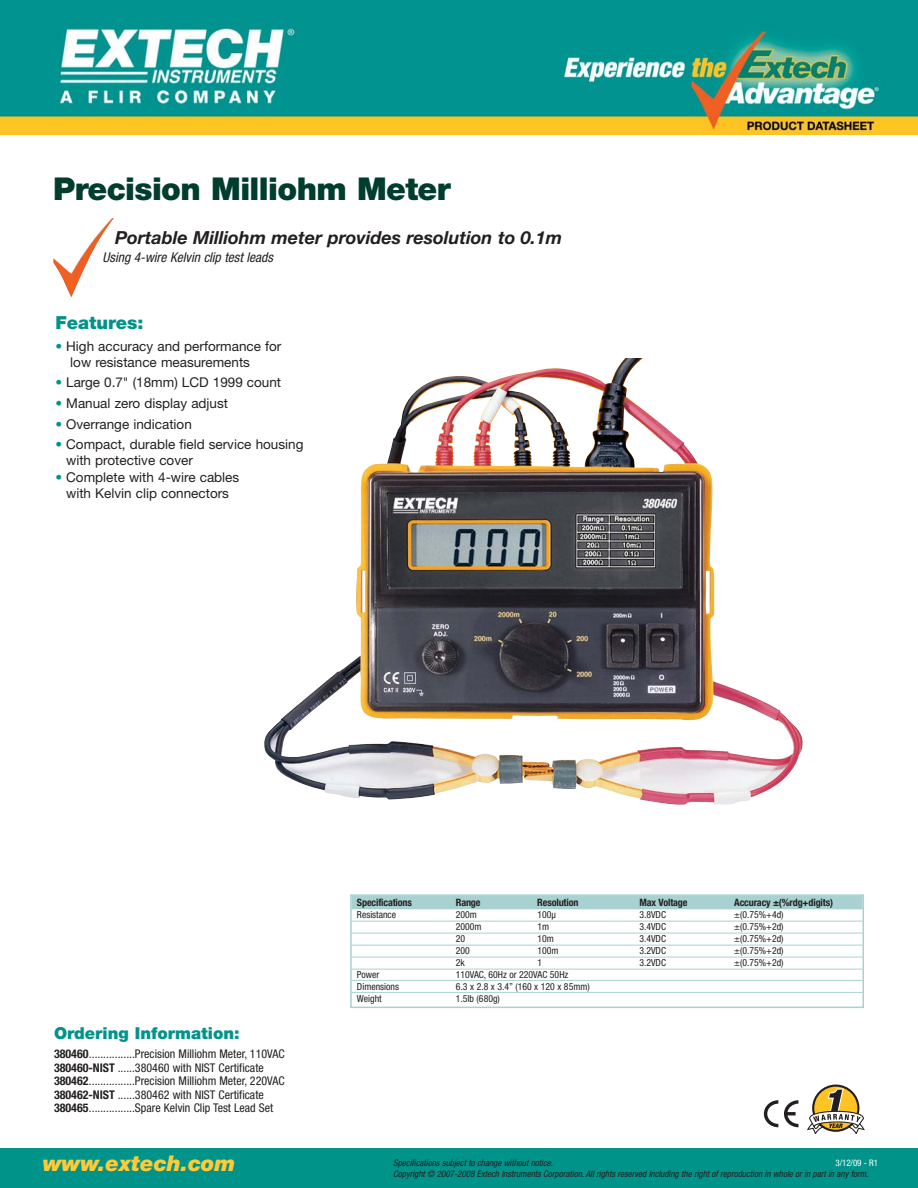
<style>
.page{position:relative;width:918px;height:1188px;background:#fff}
.page>*{position:absolute;margin:0;border:0;box-sizing:border-box;transform-origin:0 0}
.t1{font:900 31.5px "Helvetica Neue LT";letter-spacing:-.02em;color:#003d2c}
.t2{font:italic 900 21.75px "Helvetica Neue LT";color:#ffca38}
.t3{font:italic 700 18px "Helvetica Neue LT";color:#231f20}
.t4{font:900 18px "Helvetica Neue LT";color:#00938a}
.t5{font:900 16.5px "Helvetica Neue LT";color:#00938a}
.t6{font:13.5px/15.8px "Helvetica Neue LT";color:#231f20}
.t7{font:italic condensed 13.5px "Helvetica Neue LT";color:#231f20}
.t8{font:condensed 12px/13.5px "Helvetica Neue LT";color:#231f20}
.t9{font:700 condensed 10.2px "Helvetica Neue LT";letter-spacing:-.015em;color:#231f20}
.t10{font:condensed 9.75px "Helvetica Neue LT";color:#231f20}
.t11{font:italic condensed 9px "Helvetica Neue LT";color:#231f20}
.t12{font:condensed 9px "Helvetica Neue LT";color:#fff}
.s1{color:#00938a}
.s2{font-weight:700}
</style>
<div class="page">
<div style="left:0;top:1148px;width:918px;height:40px;background:#00938a"></div>
<img style="left:53px;top:218px;width:61px;height:80px">
<svg style="left:807px;top:1085px;width:58px;height:49px"></svg>
<img style="left:264px;top:359px;width:539px;height:446px">
<div style="left:350px;top:894px;width:514px;height:114px;border:2px solid #a8d2d1"></div>
<div style="left:352px;top:896px;width:511px;height:13px;background:#a8d2d1"></div>
<hr style="left:352px;top:921px;width:511px;height:1px;background:#a8d2d1">
<hr style="left:352px;top:933px;width:511px;height:1px;background:#a8d2d1">
<hr style="left:352px;top:945px;width:511px;height:1px;background:#a8d2d1">
<hr style="left:352px;top:957px;width:511px;height:1px;background:#a8d2d1">
<hr style="left:352px;top:969px;width:511px;height:1px;background:#a8d2d1">
<hr style="left:352px;top:980px;width:511px;height:1px;background:#a8d2d1">
<hr style="left:352px;top:992px;width:511px;height:1px;background:#a8d2d1">
<svg style="left:764px;top:1100px;width:14px;height:27px"></svg>
<svg style="left:784px;top:1100px;width:14px;height:27px"></svg>
<img style="left:0;top:0;width:918px;height:135px">
<h1 class="t1" style="left:53px;top:177px;width:399px">Precision Milliohm Meter</h1>
<h3 class="t3" style="left:115px;top:231px;width:449px">Portable Milliohm meter provides resolution to 0.1m</h3>
<p class="t7" style="left:103px;top:252px;width:172px">Using 4-wire Kelvin clip test leads</p>
<h3 class="t4" style="left:55px;top:316px;width:90px">Features:</h3>
<p class="t6" style="left:70px;top:340px;width:213px;text-indent:-15px"><span class="s1">•</span> High accuracy and performance for low resistance measurements</p>
<p class="t6" style="left:55px;top:376px;width:227px"><span class="s1">•</span> Large 0.7" (18mm) LCD 1999 count</p>
<p class="t6" style="left:55px;top:397px;width:174px"><span class="s1">•</span> Manual zero display adjust</p>
<p class="t6" style="left:55px;top:417px;width:138px"><span class="s1">•</span> Overrange indication</p>
<p class="t6" style="left:66px;top:438px;width:239px;text-indent:-11px"><span class="s1">•</span> Compact, durable field service housing with protective cover</p>
<p class="t6" style="left:55px;top:471px;width:185px;line-height:16.2px;text-align:center"><span class="s1">•</span> Complete with 4-wire cables with Kelvin clip connectors</p>
<h3 class="t5" style="left:54px;top:1027px;width:187px">Ordering Information:</h3>
<p class="t8" style="left:54px;top:1048px;width:232px"><span class="s2">380460</span>................Precision Milliohm Meter, 110VAC <span class="s2">380460-NIST</span> ......380460 with NIST Certificate <span class="s2">380462</span>................Precision Milliohm Meter, 220VAC <span class="s2">380462-NIST</span> ......380462 with NIST Certificate <span class="s2">380465</span>................Spare Kelvin Clip Test Lead Set</p>
<h2 class="t2" style="left:43px;top:1156px;width:194px">www.extech.com</h2>
<p class="t9" style="left:357px;top:899px;width:57px">Specifications</p>
<p class="t9" style="left:456px;top:899px;width:26px">Range</p>
<p class="t9" style="left:537px;top:899px;width:43px">Resolution</p>
<p class="t9" style="left:639px;top:899px;width:50px">Max Voltage</p>
<p class="t9" style="left:734px;top:899px;width:100px">Accuracy ±(%rdg+digits)</p>
<p class="t10" style="left:357px;top:911px;width:41px">Resistance</p>
<p class="t10" style="left:456px;top:911px;width:23px">200m</p>
<p class="t10" style="left:537px;top:911px;width:20px">100μ</p>
<p class="t10" style="left:639px;top:911px;width:28px">3.8VDC</p>
<p class="t10" style="left:734px;top:911px;width:51px">±(0.75%+4d)</p>
<p class="t10" style="left:456px;top:923px;width:27px">2000m</p>
<p class="t10" style="left:537px;top:923px;width:13px">1m</p>
<p class="t10" style="left:639px;top:923px;width:28px">3.4VDC</p>
<p class="t10" style="left:734px;top:923px;width:51px">±(0.75%+2d)</p>
<p class="t10" style="left:456px;top:935px;width:11px">20</p>
<p class="t10" style="left:537px;top:935px;width:18px">10m</p>
<p class="t10" style="left:639px;top:935px;width:28px">3.4VDC</p>
<p class="t10" style="left:734px;top:935px;width:51px">±(0.75%+2d)</p>
<p class="t10" style="left:456px;top:947px;width:16px">200</p>
<p class="t10" style="left:537px;top:947px;width:23px">100m</p>
<p class="t10" style="left:639px;top:947px;width:28px">3.2VDC</p>
<p class="t10" style="left:734px;top:947px;width:51px">±(0.75%+2d)</p>
<p class="t10" style="left:456px;top:959px;width:11px">2k</p>
<p class="t10" style="left:537px;top:959px;width:6px">1</p>
<p class="t10" style="left:639px;top:959px;width:28px">3.2VDC</p>
<p class="t10" style="left:734px;top:959px;width:51px">±(0.75%+2d)</p>
<p class="t10" style="left:357px;top:971px;width:24px">Power</p>
<p class="t10" style="left:456px;top:971px;width:114px">110VAC, 60Hz or 220VAC 50Hz</p>
<p class="t10" style="left:357px;top:983px;width:44px">Dimensions</p>
<p class="t10" style="left:456px;top:983px;width:135px">6.3 x 2.8 x 3.4” (160 x 120 x 85mm)</p>
<p class="t10" style="left:357px;top:995px;width:26px">Weight</p>
<p class="t10" style="left:456px;top:995px;width:46px">1.5lb (680g)</p>
<p class="t11" style="left:393px;top:1160px;width:161px">Specifications subject to change without notice.</p>
<p class="t12" style="left:835px;top:1160px;width:44px">3/12/09 - R1</p>
<p class="t11" style="left:393px;top:1171px;width:477px">Copyright © 2007-2008 Extech Instruments Corporation. All rights reserved including the right of reproduction in whole or in part in any form.</p>
</div>
